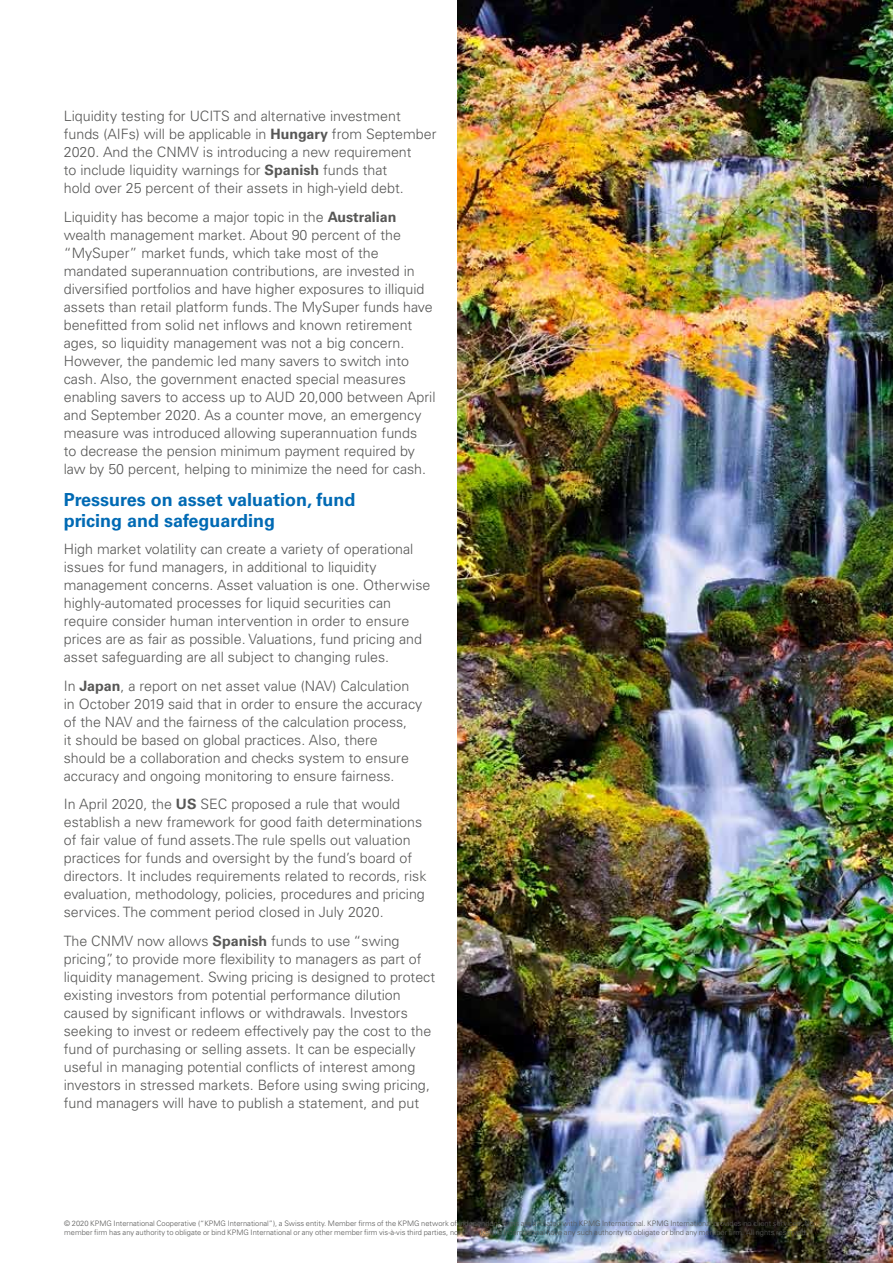
<style>
.page{position:relative;width:893px;height:1263px;background:#fff}
.page>*{position:absolute;margin:0;border:0;box-sizing:border-box;transform-origin:0 0}
.t1{font:700 18px/21.6px "Univers LT Std";color:#006ab4}
.t2{font:300 14.25px/18px "Univers LT Std";color:#575756}
.t3{font:300 7.5px/9px "Univers LT Std";color:#575756}
.s1{font-weight:700}
</style>
<div class="page">
<img style="left:457px;top:0;width:436px;height:1263px">
<p class="t2" style="left:64px;top:107px;width:374px">Liquidity testing for UCITS and alternative investment funds (AIFs) will be applicable in <span class="s1">Hungary</span> from September 2020. And the CNMV is introducing a new requirement<br>to include liquidity warnings for <span class="s1">Spanish</span> funds that<br>hold over 25 percent of their assets in high-yield debt.</p>
<p class="t2" style="left:64px;top:207px;width:373px">Liquidity has become a major topic in the <span class="s1">Australian </span>wealth management market. About 90 percent of the “MySuper” market funds, which take most of the mandated superannuation contributions, are invested in diversified portfolios and have higher exposures to illiquid assets than retail platform funds. The MySuper funds have benefitted from solid net inflows and known retirement ages, so liquidity management was not a big concern.<br>However, the pandemic led many savers to switch into cash. Also, the government enacted special measures enabling savers to access up to AUD 20,000 between April and September 2020. As a counter move, an emergency measure was introduced allowing superannuation funds<br>to decrease the pension minimum payment required by law by 50 percent, helping to minimize the need for cash.</p>
<p class="t1" style="left:64px;top:489px;width:293px">Pressures on asset valuation, fund pricing and safeguarding</p>
<p class="t2" style="left:64px;top:540px;width:368px">High market volatility can create a variety of operational issues for fund managers, in additional to liquidity management concerns. Asset valuation is one. Otherwise highly-automated processes for liquid securities can require consider human intervention in order to ensure prices are as fair as possible. Valuations, fund pricing and asset safeguarding are all subject to changing rules.</p>
<p class="t2" style="left:64px;top:676px;width:360px">In <span class="s1">Japan</span>, a report on net asset value (NAV) Calculation in October 2019 said that in order to ensure the accuracy of the NAV and the fairness of the calculation process,<br>it should be based on global practices. Also, there should be a collaboration and checks system to ensure accuracy and ongoing monitoring to ensure fairness.</p>
<p class="t2" style="left:64px;top:795px;width:364px">In April 2020, the <span class="s1">US</span> SEC proposed a rule that would establish a new framework for good faith determinations of fair value of fund assets.The rule spells out valuation practices for funds and oversight by the fund’s board of directors. It includes requirements related to records, risk evaluation, methodology, policies, procedures and pricing services. The comment period closed in July 2020.</p>
<p class="t2" style="left:64px;top:932px;width:373px">The CNMV now allows <span class="s1">Spanish</span> funds to use “swing pricing”, to provide more flexibility to managers as part of liquidity management. Swing pricing is designed to protect existing investors from potential performance dilution caused by significant inflows or withdrawals. Investors seeking to invest or redeem effectively pay the cost to the fund of purchasing or selling assets. It can be especially useful in managing potential conflicts of interest among investors in stressed markets. Before using swing pricing, fund managers will have to publish a statement, and put</p>
<p class="t3" style="left:64px;top:1219px;width:751px">© 2020 KPMG International Cooperative (“KPMG International”), a Swiss entity. Member firms of the KPMG network of independent firms are affiliated with KPMG International. KPMG International provides no client services. No member firm has any authority to obligate or bind KPMG International or any other member firm vis-à-vis third parties, nor does KPMG International have any such authority to obligate or bind any member firm. All rights reserved.</p>
</div>
